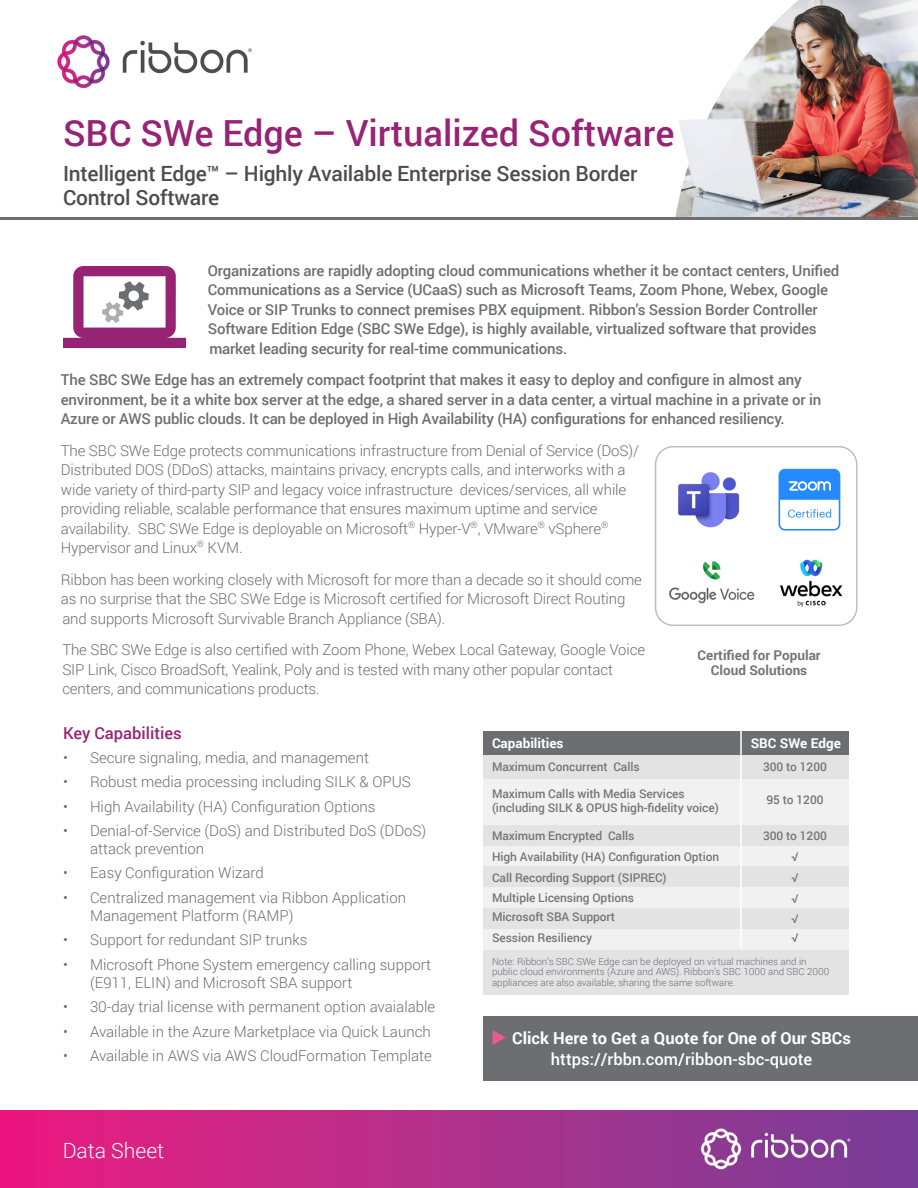
<style>
.page{position:relative;width:918px;height:1188px;background:#fff}
.page>*{position:absolute;margin:0;border:0;box-sizing:border-box;transform-origin:0 0}
.t1{font:500 36px "Roboto";color:#972375}
.t2{font:500 21px/24px "Roboto";letter-spacing:-.01em;color:#4d4d4d}
.t3{font:300 21px "Roboto";color:#fff}
.t4{font:700 16.5px "Roboto";color:#fff}
.t5{font:500 16.5px "Roboto";color:#fff}
.t6{font:500 16.5px "Roboto";color:#972375}
.t7{font:300 15px/19.5px "Roboto";letter-spacing:-.01em;color:#6d6e71}
.t8{font:500 15px/19.5px "Roboto";letter-spacing:-.01em;color:#6d6e71}
.t9{font:700 13.5px/15px "Roboto";color:#747577;text-align:center}
.t10{font:700 13.5px "Roboto";color:#fff}
.t11{font:500 12px/21px "Roboto";letter-spacing:-.005em;color:#747577}
.t12{font:300 9.75px/10.5px "Roboto";color:#6d6e71}
</style>
<div class="page">
<img style="left:0;top:1110px;width:918px;height:78px">
<img style="left:675px;top:0;width:243px;height:217px">
<hr style="left:0;top:218px;width:918px;height:2px;background:#6d6e71">
<div style="left:483px;top:1016px;width:435px;height:65px;background:#6d6e71"></div>
<svg style="left:493px;top:1030px;width:13px;height:15px"></svg>
<img style="left:678px;top:472px;width:62px;height:55px">
<svg style="left:779px;top:469px;width:61px;height:62px"></svg>
<div style="left:483px;top:731px;width:366px;height:24px;background:#6d6e71"></div>
<div style="left:483px;top:755px;width:366px;height:24px;background:#e3e3e4"></div>
<div style="left:483px;top:846px;width:366px;height:20px;background:#f1f1f1"></div>
<div style="left:483px;top:779px;width:366px;height:46px;background:#f1f1f1"></div>
<div style="left:483px;top:866px;width:366px;height:21px;background:#e3e3e4"></div>
<div style="left:483px;top:825px;width:366px;height:21px;background:#e3e3e4"></div>
<div style="left:483px;top:908px;width:366px;height:21px;background:#e3e3e4"></div>
<div style="left:483px;top:950px;width:366px;height:45px;background:#e3e3e4"></div>
<div style="left:483px;top:887px;width:366px;height:21px;background:#f1f1f1"></div>
<div style="left:483px;top:929px;width:366px;height:21px;background:#f1f1f1"></div>
<hr style="left:740px;top:729px;width:2px;height:221px;background:#fff">
<svg style="left:63px;top:266px;width:123px;height:82px"></svg>
<img style="left:57px;top:35px;width:196px;height:53px">
<div style="left:655px;top:446px;width:202px;height:180px;border:2px solid #bcbec0;border-radius:18px"></div>
<img style="left:669px;top:561px;width:86px;height:42px">
<img style="left:780px;top:559px;width:63px;height:48px">
<h1 class="t1" style="left:63px;top:108px;width:613px">SBC SWe Edge – Virtualized Software</h1>
<h2 class="t2" style="left:63px;top:161px;width:576px">Intelligent Edge™ – Highly Available Enterprise Session Border<br>Control Software</h2>
<p class="t8" style="left:208px;top:260px;width:633px">Organizations are rapidly adopting cloud communications whether it be contact centers, Unified Communications as a Service (UCaaS) such as Microsoft Teams, Zoom Phone, Webex, Google Voice or SIP Trunks to connect premises PBX equipment. Ribbon’s Session Border Controller Software Edition Edge (SBC SWe Edge), is highly available, virtualized software that provides market leading security for real-time communications.</p>
<p class="t8" style="left:61px;top:370px;width:762px">The SBC SWe Edge has an extremely compact footprint that makes it easy to deploy and configure in almost any environment, be it a white box server at the edge, a shared server in a data center, a virtual machine in a private or in<br>Azure or AWS public clouds. It can be deployed in High Availability (HA) configurations for enhanced resiliency.</p>
<p class="t7" style="left:61px;top:440px;width:580px">The SBC SWe Edge protects communications infrastructure from Denial of Service (DoS)/ Distributed DOS (DDoS) attacks, maintains privacy, encrypts calls, and interworks with a wide variety of third-party SIP and legacy voice infrastructure devices/services, all while providing reliable, scalable performance that ensures maximum uptime and service availability. SBC SWe Edge is deployable on Microsoft<sup>®</sup> Hyper-V<sup>®</sup>, VMware<sup>®</sup> vSphere<sup>® </sup>Hypervisor and Linux<sup>®</sup> KVM.</p>
<p class="t7" style="left:61px;top:569px;width:583px">Ribbon has been working closely with Microsoft for more than a decade so it should come as no surprise that the SBC SWe Edge is Microsoft certified for Microsoft Direct Routing and supports Microsoft Survivable Branch Appliance (SBA).</p>
<p class="t7" style="left:62px;top:640px;width:584px">The SBC SWe Edge is also certified with Zoom Phone, Webex Local Gateway, Google Voice<br>SIP Link, Cisco BroadSoft, Yealink, Poly and is tested with many other popular contact centers, and communications products.</p>
<p class="t6" style="left:63px;top:721px;width:120px">Key Capabilities</p>
<p class="t7" style="left:63px;top:747px;width:308px">• Secure signaling, media, and management</p>
<p class="t7" style="left:63px;top:772px;width:349px">• Robust media processing including SILK &amp; OPUS</p>
<p class="t7" style="left:63px;top:796px;width:314px">• High Availability (HA) Configuration Options</p>
<p class="t7" style="left:90px;top:821px;width:338px;line-height:18.3px;text-indent:-27px">• Denial-of-Service (DoS) and Distributed DoS (DDoS) attack prevention</p>
<p class="t7" style="left:63px;top:863px;width:202px">• Easy Configuration Wizard</p>
<p class="t7" style="left:90px;top:888px;width:318px;line-height:18.3px;text-indent:-27px">• Centralized management via Ribbon Application<br>Management Platform (RAMP)</p>
<p class="t7" style="left:63px;top:930px;width:246px">• Support for redundant SIP trunks</p>
<p class="t7" style="left:90px;top:955px;width:343px;line-height:18.3px;text-indent:-27px">• Microsoft Phone System emergency calling support (E911, ELIN) and Microsoft SBA support</p>
<p class="t7" style="left:63px;top:997px;width:374px">• 30-day trial license with permanent option avaialable</p>
<p class="t7" style="left:63px;top:1021px;width:369px">• Available in the Azure Marketplace via Quick Launch</p>
<p class="t7" style="left:63px;top:1045px;width:370px">• Available in AWS via AWS CloudFormation Template</p>
<p class="t9" style="left:698px;top:647px;width:125px">Certified for Popular<br>Cloud Solutions</p>
<p class="t10" style="left:492px;top:734px;width:73px">Capabilities</p>
<p class="t10" style="left:751px;top:734px;width:92px">SBC SWe Edge</p>
<p class="t11" style="left:492px;top:756px;width:149px">Maximum Concurrent Calls</p>
<p class="t11" style="left:492px;top:787px;width:228px;line-height:13.5px">Maximum Calls with Media Services (including SILK &amp; OPUS high-fidelity voice)</p>
<p class="t11" style="left:492px;top:825px;width:229px">Maximum Encrypted Calls<br>High Availability (HA) Configuration Option<br>Call Recording Support (SIPREC)</p>
<p class="t11" style="left:492px;top:887px;width:144px;line-height:19.5px">Multiple Licensing Options<br>Microsoft SBA Support</p>
<p class="t11" style="left:492px;top:927px;width:102px">Session Resiliency</p>
<p class="t11" style="left:763px;top:756px;width:65px">300 to 1200</p>
<p class="t11" style="left:766px;top:789px;width:59px">95 to 1200</p>
<p class="t11" style="left:763px;top:825px;width:65px;text-align:center">300 to 1200 √<br>√<br>√</p>
<p class="t11" style="left:791px;top:908px;width:9px;line-height:19.5px">√ √</p>
<p class="t12" style="left:492px;top:956px;width:339px">Note: Ribbon’s SBC SWe Edge can be deployed on virtual machines and in public cloud environments (Azure and AWS). Ribbon’s SBC 1000 and SBC 2000 appliances are also available, sharing the same software.</p>
<p class="t4" style="left:512px;top:1026px;width:340px">Click Here to Get a Quote for One of Our SBCs</p>
<p class="t5" style="left:551px;top:1047px;width:263px">https://rbbn.com/ribbon-sbc-quote</p>
<h2 class="t3" style="left:94px;top:1132px;width:103px">Data Sheet</h2>
<h2 class="t3" style="left:63px;top:1136px;width:103px"><sup>1</sup>Data Sheet</h2>
</div>
